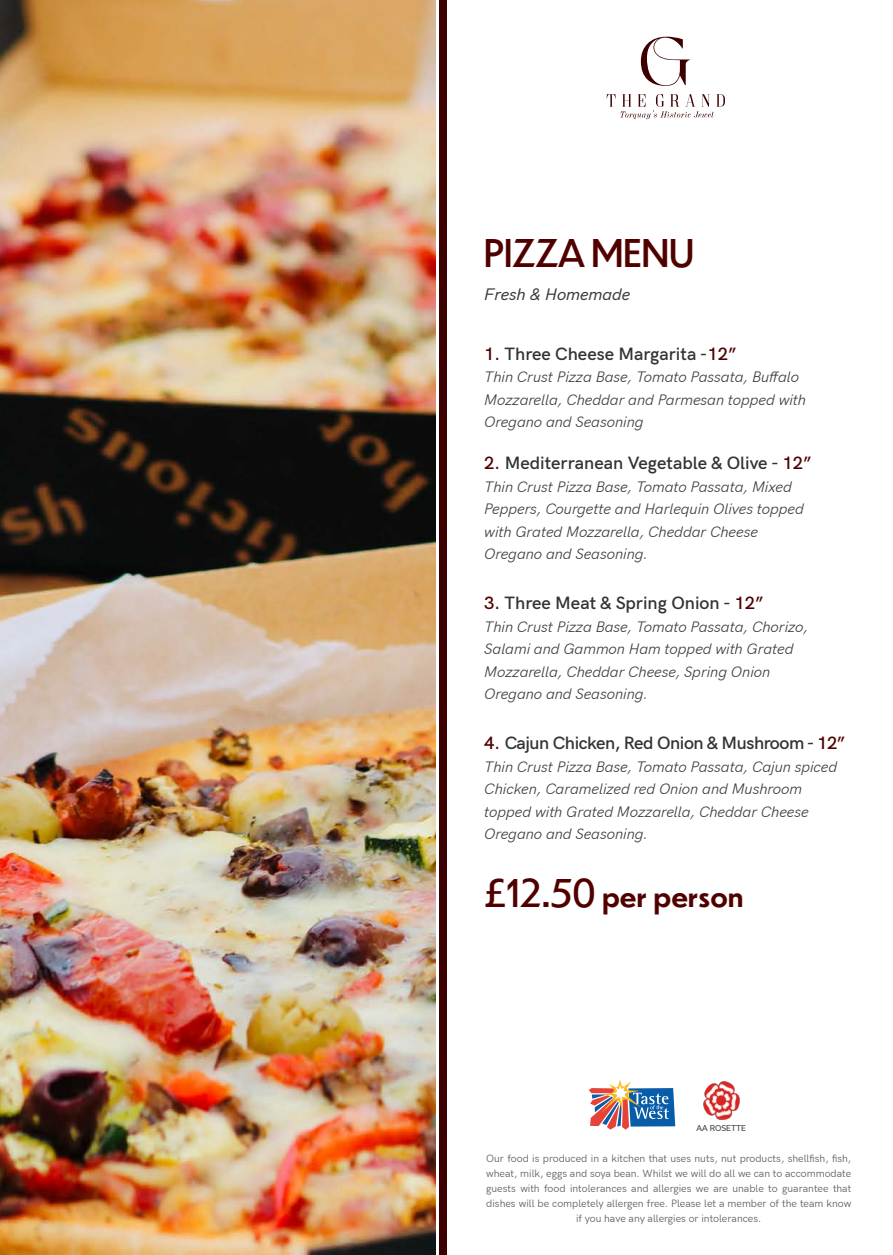
<style>
.page{position:relative;width:893px;height:1255px;background:#fff}
.page>*{position:absolute;margin:0;border:0;box-sizing:border-box;transform-origin:0 0}
.t1{font:37.5px "Dunbar Low";color:#510000}
.t2{font:600 18px "HK Grotesk";color:#333}
.t3{font:600 18px "HK Grotesk";letter-spacing:-.025em;color:#333}
.t4{font:italic 500 16.5px "HK Grotesk";color:#3c3c3b}
.t5{font:italic 15px/22.5px "HK Grotesk";color:#3c3c3b}
.t6{font:10.5px/15px "HK Grotesk";color:#575756;text-align:center}
.t7{font:7.65px "Usual";color:#3c3c3b}
.s1{color:#510000}
</style>
<div class="page">
<img style="left:0;top:0;width:435px;height:1254px">
<svg style="left:607px;top:94px;width:118px;height:25px"></svg>
<svg style="left:641px;top:37px;width:50px;height:49px"></svg>
<svg style="left:588px;top:1079px;width:88px;height:51px"></svg>
<img style="left:703px;top:1081px;width:37px;height:39px">
<div style="left:439px;top:0;width:7px;height:1254px;background:#3d0000"></div>
<h1 class="t1" style="left:484px;top:225px;width:211px">PIZZA MENU</h1>
<p class="t4" style="left:484px;top:282px;width:147px">Fresh &amp; Homemade</p>
<p class="t2" style="left:484px;top:340px;width:254px"><span class="s1">1.</span> Three Cheese Margarita -<span class="s1">12”</span></p>
<p class="t5" style="left:484px;top:365px;width:323px">Thin Crust Pizza Base, Tomato Passata, Buffalo<br>Mozzarella, Cheddar and Parmesan topped with<br>Oregano and Seasoning</p>
<p class="t2" style="left:484px;top:449px;width:329px"><span class="s1">2.</span> Mediterranean Vegetable &amp; Olive - <span class="s1">12”</span></p>
<p class="t5" style="left:484px;top:474px;width:321px">Thin Crust Pizza Base, Tomato Passata, Mixed Peppers, Courgette and Harlequin Olives topped with Grated Mozzarella, Cheddar Cheese Oregano and Seasoning.</p>
<p class="t2" style="left:484px;top:589px;width:281px"><span class="s1">3.</span> Three Meat &amp; Spring Onion - <span class="s1">12”</span></p>
<p class="t5" style="left:484px;top:614px;width:325px">Thin Crust Pizza Base, Tomato Passata, Chorizo, Salami and Gammon Ham topped with Grated Mozzarella, Cheddar Cheese, Spring Onion Oregano and Seasoning.</p>
<p class="t3" style="left:484px;top:729px;width:362px"><span class="s1">4.</span> Cajun Chicken, Red Onion &amp; Mushroom - <span class="s1">12”</span></p>
<p class="t5" style="left:484px;top:754px;width:354px">Thin Crust Pizza Base, Tomato Passata, Cajun spiced Chicken, Caramelized red Onion and Mushroom topped with Grated Mozzarella, Cheddar Cheese Oregano and Seasoning.</p>
<h1 class="t1" style="left:484px;top:865px;width:261px">£12.50 per person</h1>
<p class="t7" style="left:696px;top:1123px;width:51px">AA ROSETTE</p>
<p class="t6" style="left:486px;top:1149px;width:367px">Our food is produced in a kitchen that uses nuts, nut products, shellfish, fish, wheat, milk, eggs and soya bean. Whilst we will do all we can to accommodate guests with food intolerances and allergies we are unable to guarantee that dishes will be completely allergen free. Please let a member of the team know if you have any allergies or intolerances.</p>
</div>
